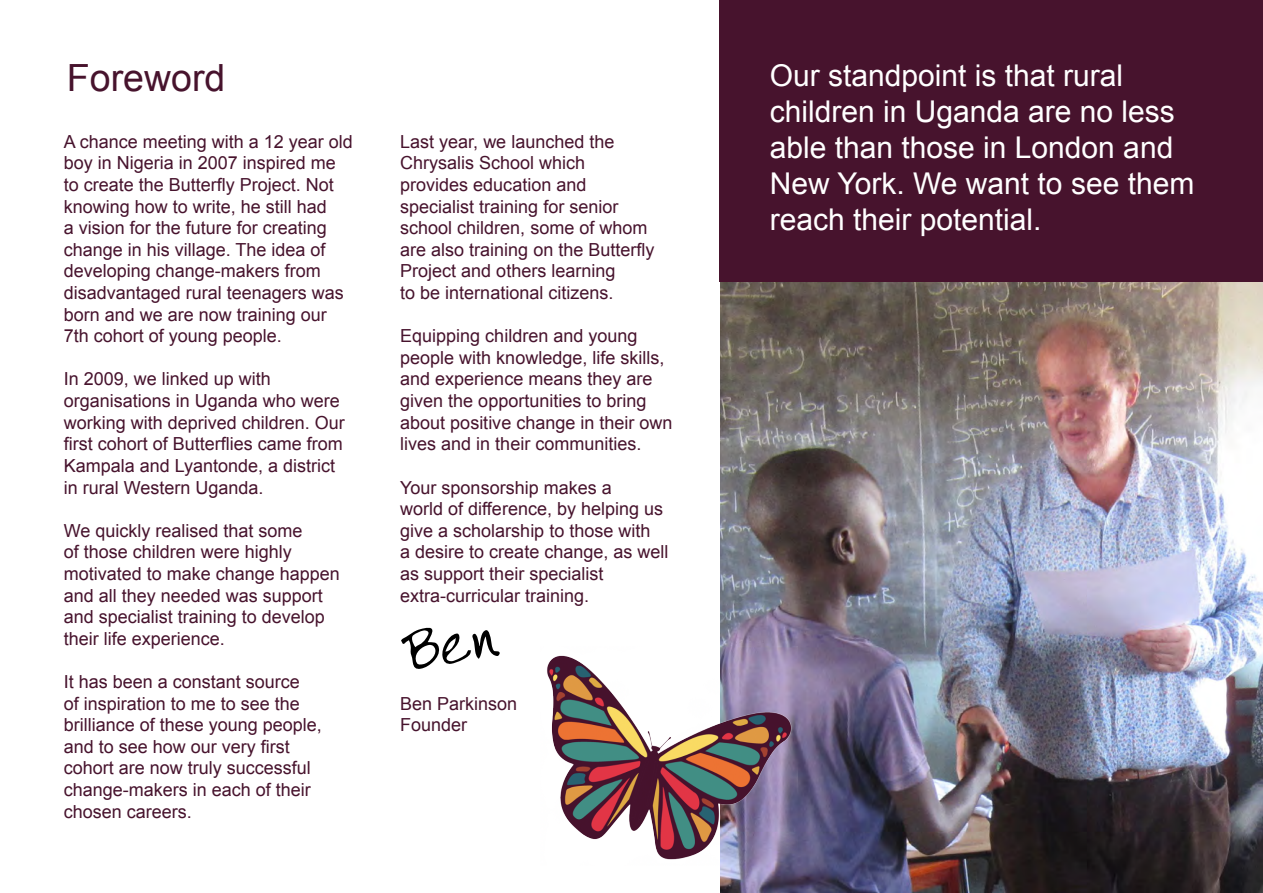
<style>
.page{position:relative;width:1263px;height:893px;background:#fff}
.page>*{position:absolute;margin:0;border:0;box-sizing:border-box;transform-origin:0 0}
.t1{font:37.5px "Arial";color:#47132d}
.t2{font:30px/36px "Arial";color:#fff}
.t3{font:18px/21.6px "Arial";color:#47132d}
</style>
<div class="page">
<img style="left:720px;top:281px;width:543px;height:612px">
<div style="left:719px;top:0;width:544px;height:281px;background:#47132d"></div>
<img style="left:547px;top:646px;width:250px;height:220px">
<h1 class="t1" style="left:67px;top:53px;width:160px">Foreword</h1>
<p class="t3" style="left:64px;top:131px;width:291px">A chance meeting with a 12 year old boy in Nigeria in 2007 inspired me to create the Butterfly Project. Not knowing how to write, he still had<br>a vision for the future for creating change in his village. The idea of developing change-makers from disadvantaged rural teenagers was born and we are now training our<br>7th cohort of young people.</p>
<p class="t3" style="left:64px;top:369px;width:283px">In 2009, we linked up with organisations in Uganda who were working with deprived children. Our first cohort of Butterflies came from<br>Kampala and Lyantonde, a district in rural Western Uganda.</p>
<p class="t3" style="left:64px;top:520px;width:278px">We quickly realised that some<br>of those children were highly motivated to make change happen and all they needed was support and specialist training to develop their life experience.</p>
<p class="t3" style="left:64px;top:671px;width:260px">It has been a constant source<br>of inspiration to me to see the brilliance of these young people, and to see how our very first cohort are now truly successful change-makers in each of their chosen careers.</p>
<p class="t3" style="left:400px;top:131px;width:256px">Last year, we launched the<br>Chrysalis School which provides education and specialist training for senior school children, some of whom are also training on the Butterfly<br>Project and others learning<br>to be international citizens.</p>
<p class="t3" style="left:400px;top:325px;width:274px">Equipping children and young people with knowledge, life skills, and experience means they are given the opportunities to bring about positive change in their own lives and in their communities.</p>
<p class="t3" style="left:400px;top:477px;width:270px">Your sponsorship makes a<br>world of difference, by helping us give a scholarship to those with<br>a desire to create change, as well as support their specialist extra-curricular training.</p>
<p class="t3" style="left:400px;top:693px;width:119px">Ben Parkinson<br>Founder</p>
<h2 class="t2" style="left:770px;top:57px;width:426px">Our standpoint is that rural children in Uganda are no less able than those in London and<br>New York. We want to see them reach their potential.</h2>
</div>
